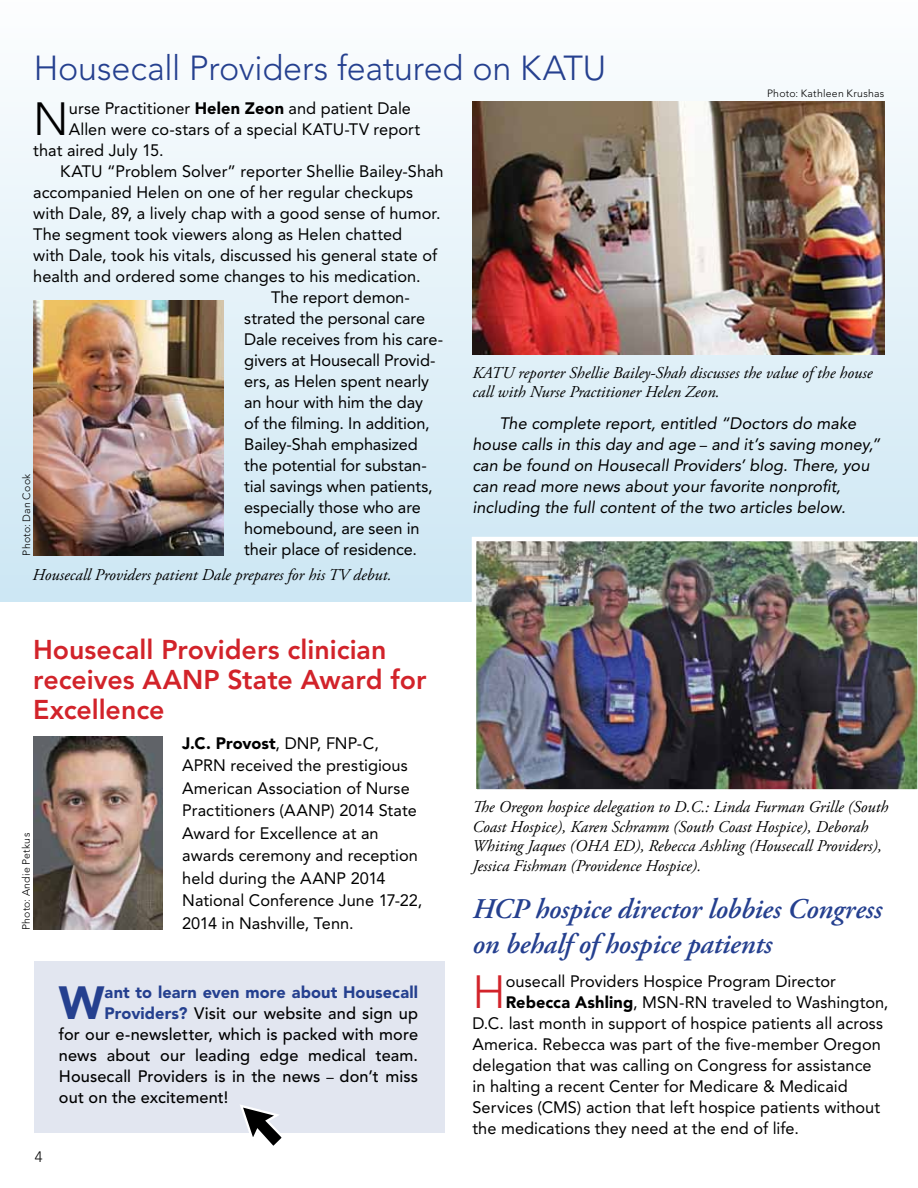
<style>
.page{position:relative;width:918px;height:1188px;background:#fff}
.page>*{position:absolute;margin:0;border:0;box-sizing:border-box;transform-origin:0 0}
.t1{font:300 46.2px "Avenir";color:#000}
.t2{font:300 46.2px "Avenir";color:#d2232a}
.t3{font:900 46.2px "Avenir";color:#25408f}
.t4{font:300 34.5px "Avenir";letter-spacing:-.005em;color:#25408f}
.t5{font:italic 600 28.5px/34.5px "Adobe Garamond Pro";letter-spacing:-.005em;color:#25408f}
.t6{font:800 27px/30px "Avenir";color:#d2232a}
.t7{font:16.5px/22.5px "Avenir";color:#000}
.t8{font:italic 16.5px/19.5px "Adobe Garamond Pro";color:#000}
.t9{font:italic 16.5px/21px "Avenir";letter-spacing:.005em;color:#000}
.t10{font:500 16.5px "Avenir";letter-spacing:.01em;color:#000}
.t11{font:900 16.5px "Avenir";letter-spacing:.005em;color:#25408f}
.t12{font:300 15px "Avenir";color:#000}
.t13{font:300 10.5px "Avenir";letter-spacing:.02em;color:#000}
.s1{font-weight:900}
.s2{font-weight:900;color:#25408f}
.s3{font-weight:400;font-size:15px}
.s4{font-style:normal;font-size:15px}
</style>
<div class="page">
<div style="left:35px;top:961px;width:410px;height:171px;background:#e2e6f0"></div>
<div style="left:0;top:0;width:918px;height:602px;background:linear-gradient(to bottom,#fcfdfd,#cce6f3)"></div>
<img style="left:472px;top:537px;width:446px;height:253px">
<img style="left:472px;top:102px;width:412px;height:252px">
<img style="left:33px;top:300px;width:191px;height:256px">
<svg style="left:238px;top:1104px;width:48px;height:42px"></svg>
<img style="left:33px;top:736px;width:129px;height:194px">
<h2 class="t4" style="left:34px;top:48px;width:574px">Housecall Providers featured on KATU</h2>
<p class="t13" style="left:767px;top:87px;width:119px">Photo: Kathleen Krushas</p>
<h1 class="t1" style="left:33px;top:92px;width:37px">N</h1>
<p class="t7" style="left:69px;top:97px;width:344px">urse Practitioner <span class="s1">Helen Zeon</span> and patient Dale</p>
<p class="t7" style="left:69px;top:118px;width:353px">Allen were co-stars of a special KATU-TV report</p>
<p class="t7" style="left:33px;top:139px;width:132px">that aired July 15.</p>
<p class="t7" style="left:60px;top:160px;width:385px">KATU “Problem Solver” reporter Shellie Bailey-Shah</p>
<p class="t7" style="left:33px;top:181px;width:381px">accompanied Helen on one of her regular checkups</p>
<p class="t7" style="left:33px;top:202px;width:409px">with Dale, 89, a lively chap with a good sense of humor.</p>
<p class="t7" style="left:33px;top:223px;width:370px">The segment took viewers along as Helen chatted</p>
<p class="t7" style="left:33px;top:244px;width:405px">with Dale, took his vitals, discussed his general state of</p>
<p class="t7" style="left:33px;top:265px;width:389px">health and ordered some changes to his medication.</p>
<p class="t7" style="left:271px;top:286px;width:140px">The report demon-</p>
<p class="t7" style="left:244px;top:307px;width:183px">strated the personal care</p>
<p class="t7" style="left:244px;top:328px;width:200px">Dale receives from his care-</p>
<p class="t7" style="left:244px;top:349px;width:193px">givers at Housecall Provid-</p>
<p class="t7" style="left:244px;top:370px;width:186px">ers, as Helen spent nearly</p>
<p class="t7" style="left:244px;top:391px;width:180px">an hour with him the day</p>
<p class="t7" style="left:244px;top:412px;width:187px">of the filming. In addition,</p>
<p class="t7" style="left:244px;top:433px;width:175px">Bailey-Shah emphasized</p>
<p class="t7" style="left:244px;top:454px;width:184px">the potential for substan-</p>
<p class="t7" style="left:244px;top:475px;width:190px">tial savings when patients,</p>
<p class="t7" style="left:244px;top:496px;width:178px">especially those who are</p>
<p class="t7" style="left:244px;top:517px;width:177px">homebound, are seen in</p>
<p class="t13" style="left:21px;top:556px;width:83px;rotate:-90deg">Photo: Dan Cook</p>
<p class="t7" style="left:244px;top:538px;width:174px">their place of residence.</p>
<p class="t8" style="left:33px;top:566px;width:360px">Housecall Providers patient Dale prepares for his TV debut.</p>
<h3 class="t6" style="left:33px;top:635px;width:395px">Housecall Providers clinician receives AANP State Award for<br>Excellence</h3>
<p class="t7" style="left:182px;top:732px;width:242px"><span class="s1">J.C. Provost</span>, DNP, FNP-C,<br>APRN received the prestigious<br>American Association of Nurse<br>Practitioners (AANP) 2014 State<br>Award for Excellence at an awards ceremony and reception held during the AANP 2014<br>National Conference June 17-22,<br>2014 in Nashville, Tenn.</p>
<p class="t13" style="left:20px;top:930px;width:98px;rotate:-90deg">Photo: Andie Petkus</p>
<h1 class="t3" style="left:59px;top:975px;width:47px">W</h1>
<p class="t11" style="left:105px;top:983px;width:315px">ant to learn even more about Housecall</p>
<p class="t10" style="left:105px;top:1004px;width:315px"><span class="s2">Providers?</span> Visit our website and sign up</p>
<p class="t10" style="left:59px;top:1025px;width:361px">for our e-newsletter, which is packed with more</p>
<p class="t10" style="left:59px;top:1046px;width:361px">news about our leading edge medical team.</p>
<p class="t10" style="left:59px;top:1067px;width:361px">Housecall Providers is in the news <span class="s3">–</span> don’t miss</p>
<p class="t10" style="left:59px;top:1088px;width:171px">out on the excitement!</p>
<p class="t12" style="left:35px;top:1148px;width:9px">4</p>
<p class="t8" style="left:472px;top:363px;width:401px">KATU reporter Shellie Bailey-Shah discusses the value of the house call with Nurse Practitioner Helen Zeon.</p>
<p class="t9" style="left:472px;top:412px;width:409px;text-indent:27px">The complete report, entitled “Doctors do make house calls in this day and age <span class="s4">–</span> and it’s saving money,” can be found on Housecall Providers’ blog. There, you can read more news about your favorite nonprofit, including the full content of the two articles below.</p>
<p class="t8" style="left:473px;top:798px;width:417px">The Oregon hospice delegation to D.C.: Linda Furman Grille (South Coast Hospice), Karen Schramm (South Coast Hospice), Deborah Whiting Jaques (OHA ED), Rebecca Ashling (Housecall Providers), Jessica Fishman (Providence Hospice).</p>
<h3 class="t5" style="left:473px;top:893px;width:411px">HCP hospice director lobbies Congress on behalf of hospice patients</h3>
<h1 class="t2" style="left:473px;top:965px;width:35px">H</h1>
<p class="t7" style="left:506px;top:970px;width:332px">ousecall Providers Hospice Program Director</p>
<p class="t7" style="left:506px;top:991px;width:384px"><span class="s1">Rebecca Ashling</span>, MSN-RN traveled to Washington,</p>
<p class="t7" style="left:472px;top:1012px;width:412px">D.C. last month in support of hospice patients all across</p>
<p class="t7" style="left:472px;top:1033px;width:410px">America. Rebecca was part of the five-member Oregon</p>
<p class="t7" style="left:472px;top:1054px;width:401px">delegation that was calling on Congress for assistance</p>
<p class="t7" style="left:472px;top:1075px;width:377px">in halting a recent Center for Medicare &amp; Medicaid</p>
<p class="t7" style="left:472px;top:1096px;width:409px">Services (CMS) action that left hospice patients without</p>
<p class="t7" style="left:472px;top:1117px;width:328px">the medications they need at the end of life.</p>
</div>
